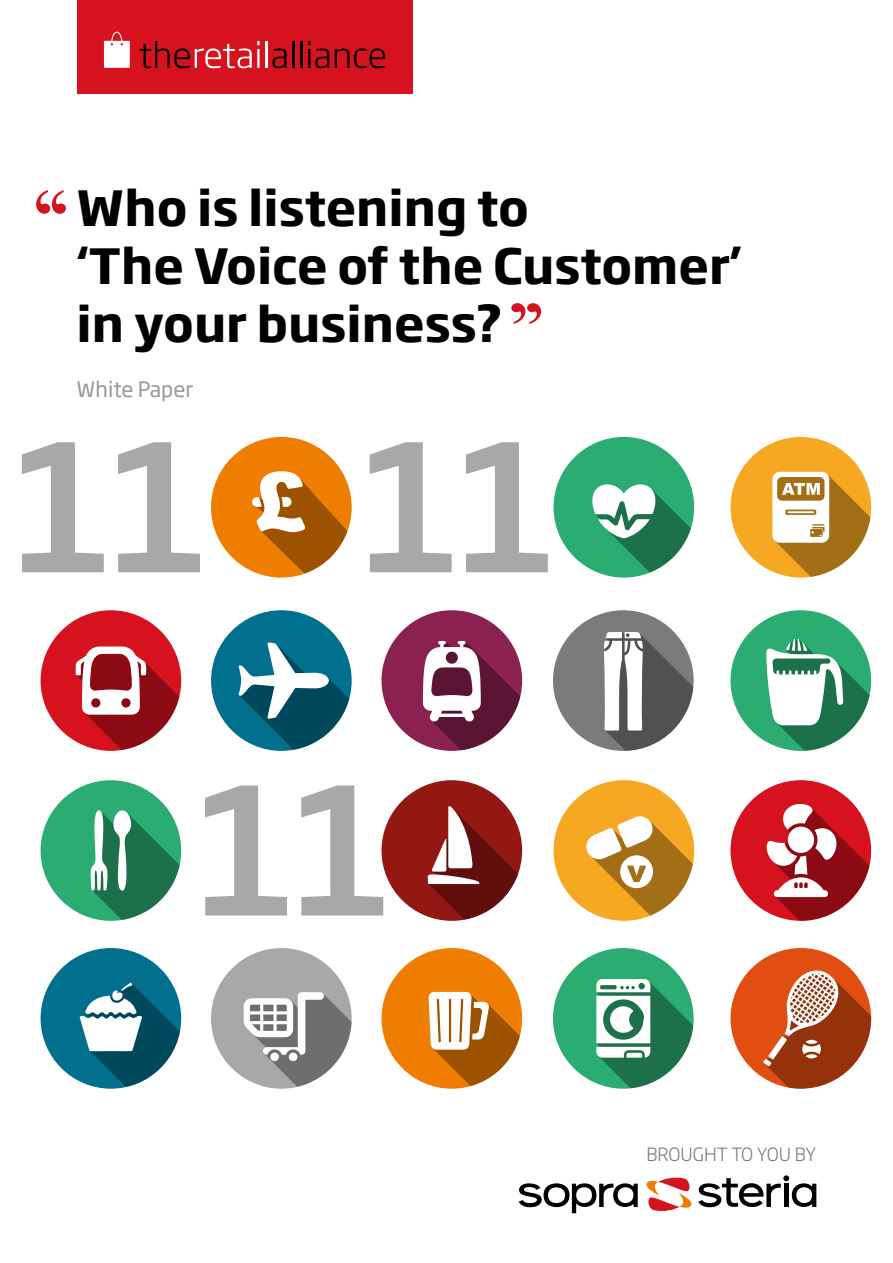
<style>
.page{position:relative;width:893px;height:1263px;background:#fff}
.page>*{position:absolute;margin:0;border:0;box-sizing:border-box;transform-origin:0 0}
.RL_Cover_Main_Head{font:700 48px/57.6px "Soho Gothic Std";color:#000}
.t1{font:21px "Soho Gothic Std";color:#999898}
.t2{font:300 18px "Soho Gothic Std";color:#7c7b7b}
</style>
<div class="page">
<svg style="left:519px;top:1183px;width:119px;height:30px"></svg>
<svg style="left:646px;top:1175px;width:170px;height:36px"></svg>
<div style="left:77px;top:0;width:335px;height:94px;background:#d5121e"></div>
<svg style="left:139px;top:41px;width:121px;height:27px"></svg>
<hr style="left:257px;top:49px;width:3px;height:19px;background:#fff">
<hr style="left:265px;top:41px;width:3px;height:27px;background:#fff">
<svg style="left:272px;top:48px;width:15px;height:20px"></svg>
<hr style="left:292px;top:41px;width:2px;height:27px;background:#000">
<hr style="left:300px;top:41px;width:2px;height:27px;background:#000">
<svg style="left:308px;top:41px;width:21px;height:27px"></svg>
<svg style="left:335px;top:48px;width:50px;height:20px"></svg>
<svg style="left:104px;top:32px;width:26px;height:36px"></svg>
<div style="left:553px;top:437px;width:141px;height:141px;background:#2bad71;border-radius:50%"></div>
<svg style="left:592px;top:479px;width:99px;height:94px"></svg>
<div style="left:553px;top:780px;width:141px;height:141px;background:#f7a823;border-radius:50%"></div>
<svg style="left:585px;top:815px;width:108px;height:101px"></svg>
<div style="left:730px;top:948px;width:141px;height:141px;background:#e14e12;border-radius:50%"></div>
<svg style="left:763px;top:970px;width:108px;height:119px"></svg>
<div style="left:730px;top:610px;width:141px;height:141px;background:#2bad71;border-radius:50%"></div>
<svg style="left:766px;top:639px;width:104px;height:112px"></svg>
<div style="left:730px;top:780px;width:141px;height:141px;background:#d5121e;border-radius:50%"></div>
<svg style="left:764px;top:803px;width:105px;height:118px"></svg>
<div style="left:381px;top:610px;width:141px;height:141px;background:#8a2150;border-radius:50%"></div>
<svg style="left:422px;top:641px;width:98px;height:109px"></svg>
<div style="left:211px;top:610px;width:141px;height:141px;background:#00708e;border-radius:50%"></div>
<svg style="left:238px;top:642px;width:111px;height:108px"></svg>
<div style="left:730px;top:437px;width:141px;height:141px;background:#f7a823;border-radius:50%"></div>
<svg style="left:772px;top:472px;width:98px;height:105px"></svg>
<div style="left:41px;top:610px;width:140px;height:141px;background:#d5121e;border-radius:50%"></div>
<svg style="left:76px;top:646px;width:103px;height:104px"></svg>
<div style="left:381px;top:780px;width:141px;height:141px;background:#931813;border-radius:50%"></div>
<svg style="left:428px;top:805px;width:90px;height:115px"></svg>
<div style="left:41px;top:780px;width:140px;height:141px;background:#2bad71;border-radius:50%"></div>
<svg style="left:91px;top:806px;width:89px;height:114px"></svg>
<div style="left:381px;top:948px;width:141px;height:141px;background:#ef7d00;border-radius:50%"></div>
<svg style="left:428px;top:992px;width:92px;height:94px"></svg>
<div style="left:41px;top:948px;width:140px;height:141px;background:#00708e;border-radius:50%"></div>
<svg style="left:80px;top:983px;width:100px;height:104px"></svg>
<div style="left:211px;top:948px;width:141px;height:141px;background:#a8a8a7;border-radius:50%"></div>
<svg style="left:244px;top:992px;width:108px;height:95px"></svg>
<div style="left:211px;top:437px;width:141px;height:141px;background:#ef7d00;border-radius:50%"></div>
<div style="left:553px;top:610px;width:141px;height:141px;background:#7c7b7b;border-radius:50%"></div>
<svg style="left:604px;top:632px;width:89px;height:119px"></svg>
<svg style="left:22px;top:442px;width:82px;height:130px"></svg>
<svg style="left:118px;top:442px;width:82px;height:130px"></svg>
<svg style="left:370px;top:442px;width:82px;height:130px"></svg>
<svg style="left:466px;top:442px;width:82px;height:130px"></svg>
<svg style="left:205px;top:785px;width:82px;height:130px"></svg>
<svg style="left:301px;top:785px;width:82px;height:130px"></svg>
<svg style="left:252px;top:471px;width:95px;height:103px"></svg>
<div style="left:553px;top:948px;width:141px;height:141px;background:#2bad71;border-radius:50%"></div>
<svg style="left:596px;top:979px;width:97px;height:109px"></svg>
<svg style="left:36px;top:190px;width:30px;height:24px"></svg>
<svg style="left:511px;top:303px;width:30px;height:21px"></svg>
<p class="RL_Cover_Main_Head" style="left:77px;top:180px;width:667px">Who is listening to<br>‘The Voice of the Customer’ in your business?</p>
<p class="t1" style="left:77px;top:376px;width:118px">White Paper</p>
<p class="t2" style="left:646px;top:1143px;width:171px">BROUGHT TO YOU BY</p>
</div>
